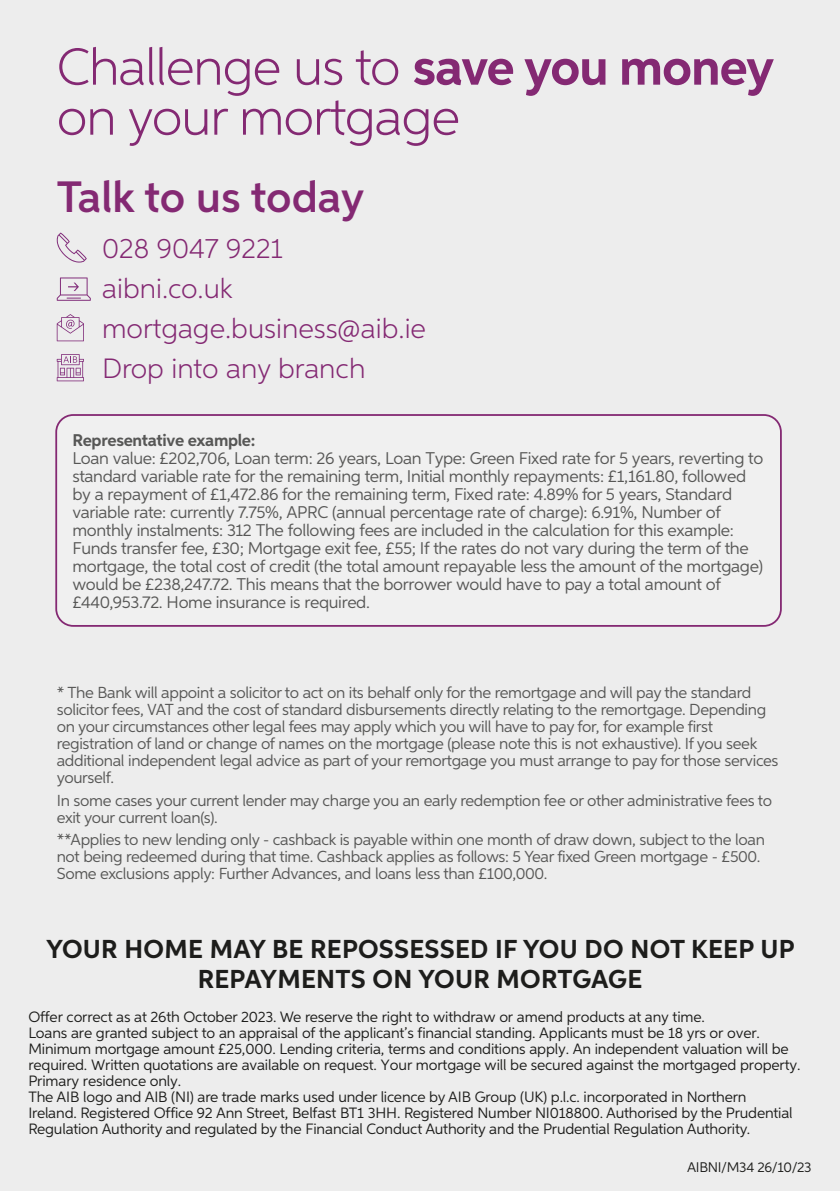
<style>
.page{position:relative;width:840px;height:1191px;background:#fff}
.page>*{position:absolute;margin:0;border:0;box-sizing:border-box;transform-origin:0 0}
.t1{font:300 52px/50px "Aspira";letter-spacing:-.02em;color:#842973}
.t2{font:600 44px "Aspira";color:#842973}
.t3{font:300 28px "Aspira";color:#842973}
.t4{font:700 26px/30px "Aspira";letter-spacing:.01em;color:#1d1d1b;text-align:center}
.t5{font:17px/18px "Aspira";letter-spacing:-.02em;color:#575756}
.t6{font:16px/17px "Aspira";letter-spacing:-.02em;color:#575756}
.t7{font:15px/16px "Aspira";letter-spacing:-.01em;color:#1d1d1b}
.t8{font:14px "Aspira";letter-spacing:-.02em;color:#1d1d1b}
.s1{font-weight:700}
</style>
<div class="page">
<div style="left:0;top:0;width:839px;height:1191px;background:#ededed"></div>
<svg style="left:57px;top:233px;width:30px;height:29px"></svg>
<svg style="left:57px;top:277px;width:34px;height:24px"></svg>
<svg style="left:57px;top:314px;width:27px;height:27px"></svg>
<svg style="left:57px;top:354px;width:27px;height:27px"></svg>
<div style="left:55px;top:414px;width:726px;height:213px;border:2px solid #842973;border-radius:17px"></div>
<p class="t1" style="left:57px;top:41px;width:718px">Challenge us to <span class="s1">save you money </span>on your mortgage</p>
<p class="t2" style="left:57px;top:170px;width:309px">Talk to us today</p>
<p class="t3" style="left:102px;top:231px;width:182px">028 9047 9221</p>
<p class="t3" style="left:102px;top:271px;width:132px">aibni.co.uk</p>
<p class="t3" style="left:102px;top:311px;width:325px">mortgage.business@aib.ie</p>
<p class="t3" style="left:102px;top:351px;width:265px">Drop into any branch</p>
<p class="t5" style="left:72px;top:431px;width:692px"><span class="s1">Representative example:<br></span>Loan value: £202,706, Loan term: 26 years, Loan Type: Green Fixed rate for 5 years, reverting to standard variable rate for the remaining term, Initial monthly repayments: £1,161.80, followed by a repayment of £1,472.86 for the remaining term, Fixed rate: 4.89% for 5 years, Standard variable rate: currently 7.75%, APRC (annual percentage rate of charge): 6.91%, Number of monthly instalments: 312 The following fees are included in the calculation for this example:<br>Funds transfer fee, £30; Mortgage exit fee, £55; If the rates do not vary during the term of the mortgage, the total cost of credit (the total amount repayable less the amount of the mortgage) would be £238,247.72. This means that the borrower would have to pay a total amount of £440,953.72. Home insurance is required.</p>
<p class="t6" style="left:57px;top:684px;width:723px">* The Bank will appoint a solicitor to act on its behalf only for the remortgage and will pay the standard solicitor fees, VAT and the cost of standard disbursements directly relating to the remortgage. Depending on your circumstances other legal fees may apply which you will have to pay for, for example first registration of land or change of names on the mortgage (please note this is not exhaustive). If you seek additional independent legal advice as part of your remortgage you must arrange to pay for those services yourself.</p>
<p class="t6" style="left:57px;top:791px;width:716px">In some cases your current lender may charge you an early redemption fee or other administrative fees to exit your current loan(s).</p>
<p class="t6" style="left:57px;top:831px;width:709px">**Applies to new lending only - cashback is payable within one month of draw down, subject to the loan not being redeemed during that time. Cashback applies as follows: 5 Year fixed Green mortgage - £500.<br>Some exclusions apply: Further Advances, and loans less than £100,000.</p>
<p class="t4" style="left:46px;top:934px;width:749px">YOUR HOME MAY BE REPOSSESSED IF YOU DO NOT KEEP UP<br>REPAYMENTS ON YOUR MORTGAGE</p>
<p class="t7" style="left:28px;top:1009px;width:773px">Offer correct as at 26th October 2023. We reserve the right to withdraw or amend products at any time.<br>Loans are granted subject to an appraisal of the applicant’s financial standing. Applicants must be 18 yrs or over.<br>Minimum mortgage amount £25,000. Lending criteria, terms and conditions apply. An independent valuation will be required. Written quotations are available on request. Your mortgage will be secured against the mortgaged property.<br>Primary residence only.</p>
<p class="t7" style="left:28px;top:1089px;width:765px">The AIB logo and AIB (NI) are trade marks used under licence by AIB Group (UK) p.l.c. incorporated in Northern<br>Ireland. Registered Office 92 Ann Street, Belfast BT1 3HH. Registered Number NI018800. Authorised by the Prudential<br>Regulation Authority and regulated by the Financial Conduct Authority and the Prudential Regulation Authority.</p>
<p class="t8" style="left:686px;top:1158px;width:126px">AIBNI/M34 26/10/23</p>
</div>
